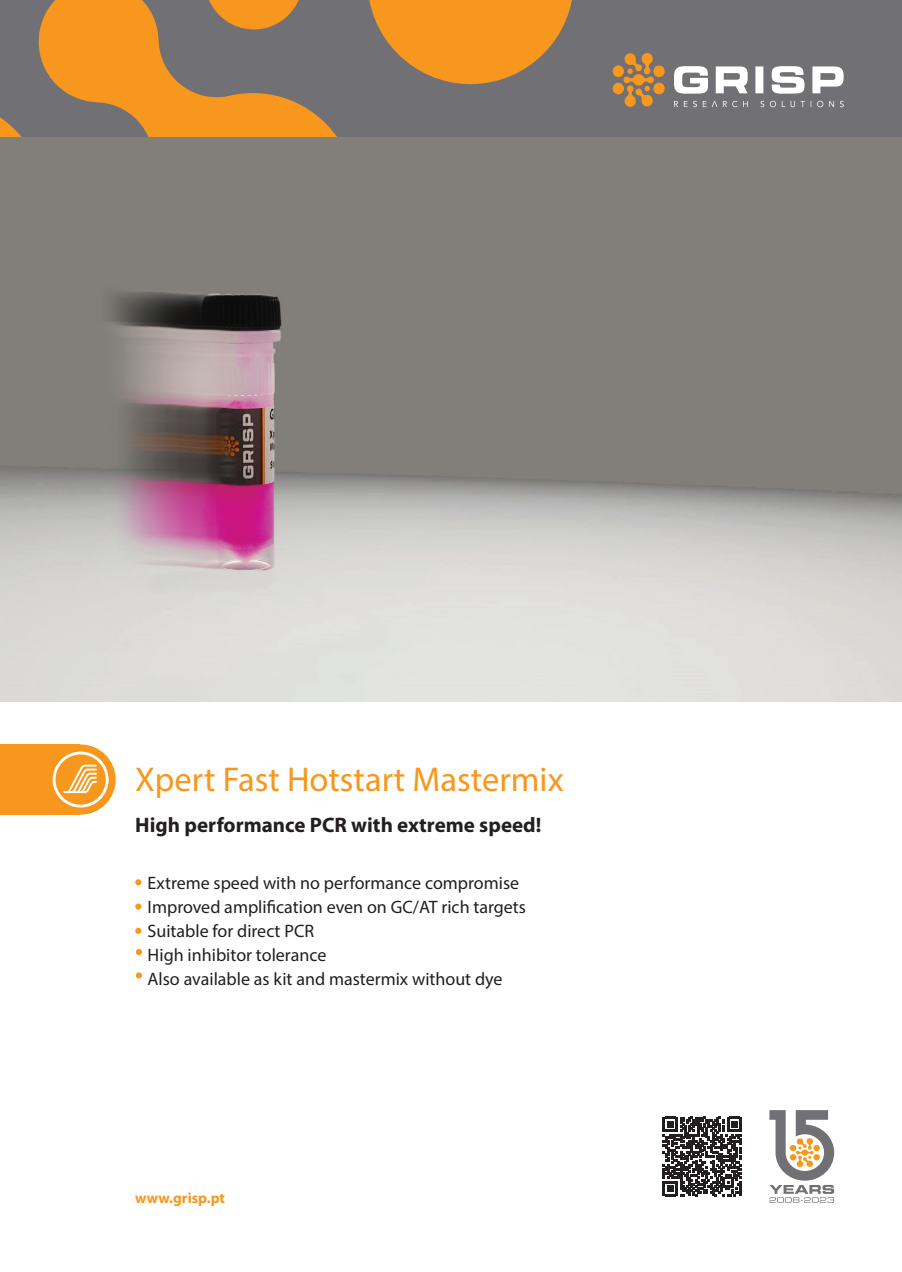
<style>
.page{position:relative;width:902px;height:1272px;background:#fff}
.page>*{position:absolute;margin:0;border:0;box-sizing:border-box;transform-origin:0 0}
.t1{font:34.5px "Myriad Pro";color:#f7971d}
.t2{font:700 21px "Myriad Pro";color:#231f20}
.t3{font:18px/24px "Myriad Pro";color:#231f20}
.t4{font:700 15px "Myriad Pro";color:#f7971d}
</style>
<div class="page">
<div style="left:0;top:744px;width:80px;height:70px;background:#f7971d"></div>
<div style="left:45px;top:744px;width:71px;height:70px;background:#f7971d;border-radius:50%"></div>
<img style="left:0;top:136px;width:901px;height:566px">
<svg style="left:53px;top:751px;width:56px;height:56px"></svg>
<div style="left:0;top:0;width:901px;height:136px;background:#717074"></div>
<svg style="left:0;top:0;width:572px;height:136px"></svg>
<svg style="left:612px;top:53px;width:52px;height:54px"></svg>
<svg style="left:674px;top:66px;width:169px;height:41px"></svg>
<svg style="left:135px;top:879px;width:6px;height:6px"></svg>
<svg style="left:135px;top:903px;width:6px;height:6px"></svg>
<svg style="left:135px;top:927px;width:6px;height:6px"></svg>
<svg style="left:769px;top:1110px;width:65px;height:92px"></svg>
<div style="left:136px;top:948px;width:6px;height:7px;background:#f7971d;border-radius:50%"></div>
<svg style="left:136px;top:972px;width:6px;height:6px"></svg>
<svg style="left:662px;top:1116px;width:80px;height:79px"></svg>
<hr style="left:739px;top:1180px;width:3px;height:15px;background:#231f20">
<h1 class="t1" style="left:135px;top:758px;width:430px">Xpert Fast Hotstart Mastermix</h1>
<p class="t2" style="left:135px;top:810px;width:407px">High performance PCR with extreme speed!</p>
<p class="t3" style="left:148px;top:871px;width:380px">Extreme speed with no performance compromise Improved amplification even on GC/AT rich targets Suitable for direct PCR<br>High inhibitor tolerance<br>Also available as kit and mastermix without dye</p>
<p class="t4" style="left:135px;top:1187px;width:91px">www.grisp.pt</p>
</div>
